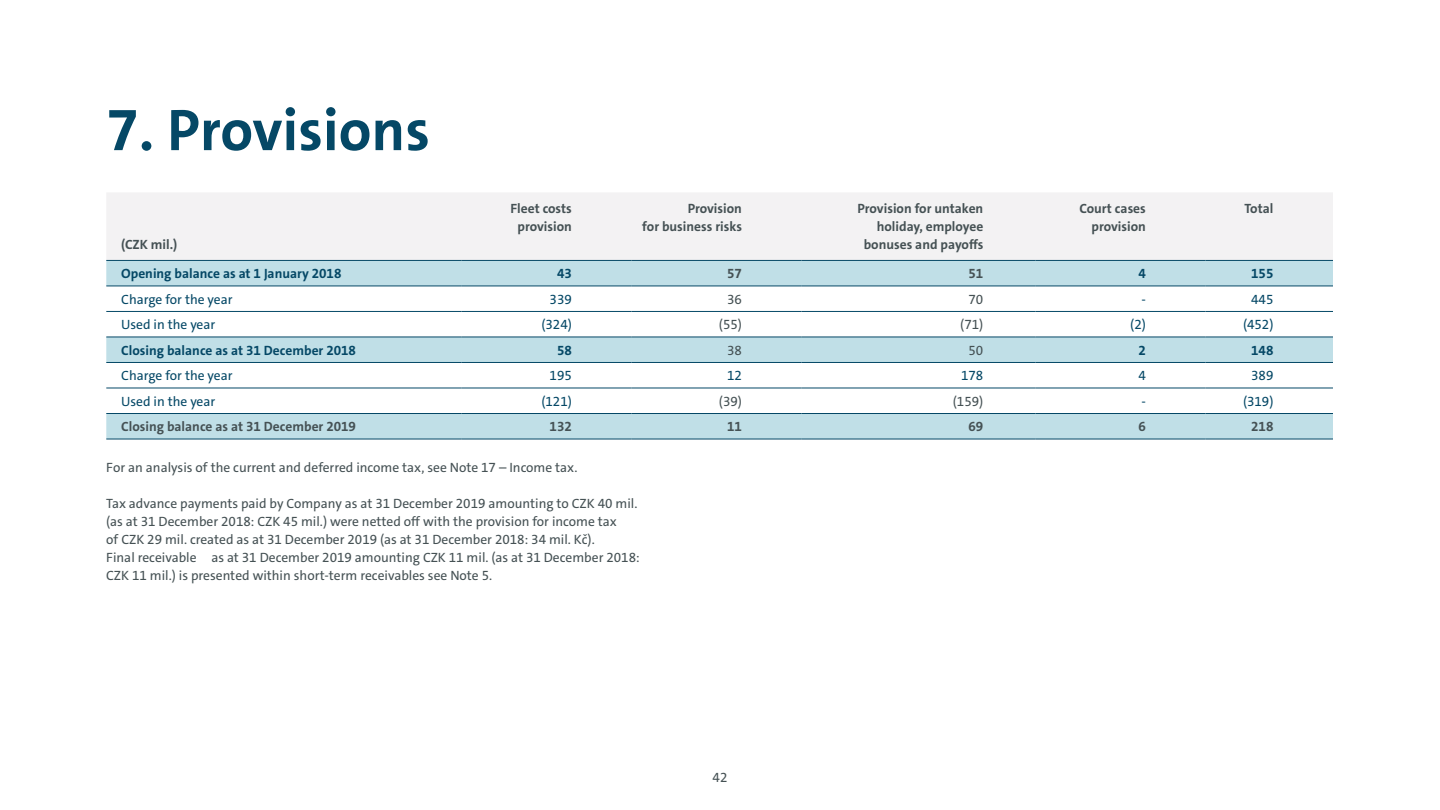
<style>
.page{position:relative;width:1440px;height:810px;background:#fff}
.page>*{position:absolute;margin:0;border:0;box-sizing:border-box;transform-origin:0 0}
.t1{font:700 59.25px "VWAG The Sans";color:#054866}
.t2{font:13.5px/18px "VWAG The Sans";color:#455154}
.t3{font:700 13.5px/18px "VWAG The Sans";color:#455154;text-align:right}
.t4{font:13.5px "VWAG The Sans";color:#054866}
.t5{font:700 13.5px "VWAG The Sans";color:#054866}
</style>
<div class="page">
<div style="left:106px;top:193px;width:1227px;height:67px;background:#f3f2f3"></div>
<svg style="left:106px;top:261px;width:1227px;height:178px"></svg>
<hr style="left:106px;top:260px;width:355px;height:1px;background:#054866">
<hr style="left:461px;top:260px;width:170px;height:1px;background:#054866">
<hr style="left:631px;top:260px;width:170px;height:1px;background:#054866">
<hr style="left:801px;top:260px;width:234px;height:1px;background:#054866">
<hr style="left:1035px;top:260px;width:170px;height:1px;background:#054866">
<hr style="left:1205px;top:260px;width:128px;height:1px;background:#054866">
<hr style="left:106px;top:286px;width:355px;height:1px;background:#054866">
<hr style="left:461px;top:286px;width:170px;height:1px;background:#054866">
<hr style="left:631px;top:286px;width:170px;height:1px;background:#054866">
<hr style="left:801px;top:286px;width:234px;height:1px;background:#054866">
<hr style="left:1035px;top:286px;width:170px;height:1px;background:#054866">
<hr style="left:1205px;top:286px;width:128px;height:1px;background:#054866">
<hr style="left:106px;top:311px;width:355px;height:1px;background:#054866">
<hr style="left:461px;top:311px;width:170px;height:1px;background:#054866">
<hr style="left:631px;top:311px;width:170px;height:1px;background:#054866">
<hr style="left:801px;top:311px;width:234px;height:1px;background:#054866">
<hr style="left:1035px;top:311px;width:170px;height:1px;background:#054866">
<hr style="left:1205px;top:311px;width:128px;height:1px;background:#054866">
<hr style="left:106px;top:337px;width:355px;height:1px;background:#054866">
<hr style="left:461px;top:337px;width:170px;height:1px;background:#054866">
<hr style="left:631px;top:337px;width:170px;height:1px;background:#054866">
<hr style="left:801px;top:337px;width:234px;height:1px;background:#054866">
<hr style="left:1035px;top:337px;width:170px;height:1px;background:#054866">
<hr style="left:1205px;top:337px;width:128px;height:1px;background:#054866">
<hr style="left:106px;top:362px;width:355px;height:1px;background:#054866">
<hr style="left:461px;top:362px;width:170px;height:1px;background:#054866">
<hr style="left:631px;top:362px;width:170px;height:1px;background:#054866">
<hr style="left:801px;top:362px;width:234px;height:1px;background:#054866">
<hr style="left:1035px;top:362px;width:170px;height:1px;background:#054866">
<hr style="left:1205px;top:362px;width:128px;height:1px;background:#054866">
<hr style="left:106px;top:388px;width:355px;height:1px;background:#054866">
<hr style="left:461px;top:388px;width:170px;height:1px;background:#054866">
<hr style="left:631px;top:388px;width:170px;height:1px;background:#054866">
<hr style="left:801px;top:388px;width:234px;height:1px;background:#054866">
<hr style="left:1035px;top:388px;width:170px;height:1px;background:#054866">
<hr style="left:1205px;top:388px;width:128px;height:1px;background:#054866">
<hr style="left:106px;top:413px;width:355px;height:1px;background:#054866">
<hr style="left:461px;top:413px;width:170px;height:1px;background:#054866">
<hr style="left:631px;top:413px;width:170px;height:1px;background:#054866">
<hr style="left:801px;top:413px;width:234px;height:1px;background:#054866">
<hr style="left:1035px;top:413px;width:170px;height:1px;background:#054866">
<hr style="left:1205px;top:413px;width:128px;height:1px;background:#054866">
<hr style="left:106px;top:439px;width:355px;height:1px;background:#054866">
<hr style="left:461px;top:439px;width:170px;height:1px;background:#054866">
<hr style="left:631px;top:439px;width:170px;height:1px;background:#054866">
<hr style="left:801px;top:439px;width:234px;height:1px;background:#054866">
<hr style="left:1035px;top:439px;width:170px;height:1px;background:#054866">
<hr style="left:1205px;top:439px;width:128px;height:1px;background:#054866">
<h1 class="t1" style="left:106px;top:92px;width:325px">7. Provisions</h1>
<p class="t3" style="left:121px;top:236px;width:58px">(CZK mil.)</p>
<p class="t3" style="left:510px;top:200px;width:63px;text-align:center">Fleet costs provision</p>
<p class="t3" style="left:642px;top:200px;width:101px">Provision<br>for business risks</p>
<p class="t3" style="left:857px;top:200px;width:127px">Provision for untaken holiday, employee bonuses and payoffs</p>
<p class="t3" style="left:1079px;top:200px;width:68px">Court cases provision</p>
<p class="t3" style="left:1245px;top:200px;width:30px">Total</p>
<p class="t5" style="left:121px;top:265px;width:222px">Opening balance as at 1 January 2018</p>
<p class="t5" style="left:557px;top:265px;width:16px">43</p>
<p class="t3" style="left:727px;top:265px;width:16px">57</p>
<p class="t3" style="left:968px;top:265px;width:16px">51</p>
<p class="t5" style="left:1138px;top:265px;width:9px">4</p>
<p class="t5" style="left:1251px;top:265px;width:24px">155</p>
<p class="t4" style="left:121px;top:290px;width:113px">Charge for the year</p>
<p class="t4" style="left:550px;top:290px;width:24px">339</p>
<p class="t2" style="left:727px;top:290px;width:16px">36</p>
<p class="t2" style="left:968px;top:290px;width:16px">70</p>
<p class="t4" style="left:1141px;top:290px;width:6px">-</p>
<p class="t4" style="left:1251px;top:290px;width:24px">445</p>
<p class="t4" style="left:121px;top:316px;width:96px">Used in the year</p>
<p class="t4" style="left:541px;top:316px;width:32px">(324)</p>
<p class="t2" style="left:719px;top:316px;width:25px">(55)</p>
<p class="t2" style="left:960px;top:316px;width:25px">(71)</p>
<p class="t4" style="left:1130px;top:316px;width:17px">(2)</p>
<p class="t4" style="left:1243px;top:316px;width:32px">(452)</p>
<p class="t5" style="left:121px;top:341px;width:236px">Closing balance as at 31 December 2018</p>
<p class="t5" style="left:557px;top:341px;width:16px">58</p>
<p class="t2" style="left:727px;top:341px;width:16px">38</p>
<p class="t2" style="left:968px;top:341px;width:16px">50</p>
<p class="t5" style="left:1138px;top:341px;width:9px">2</p>
<p class="t5" style="left:1251px;top:341px;width:24px">148</p>
<p class="t4" style="left:121px;top:367px;width:113px">Charge for the year</p>
<p class="t4" style="left:550px;top:367px;width:24px">195</p>
<p class="t4" style="left:727px;top:367px;width:16px">12</p>
<p class="t4" style="left:961px;top:367px;width:24px">178</p>
<p class="t4" style="left:1138px;top:367px;width:9px">4</p>
<p class="t4" style="left:1251px;top:367px;width:24px">389</p>
<p class="t4" style="left:121px;top:392px;width:96px">Used in the year</p>
<p class="t4" style="left:541px;top:392px;width:32px">(121)</p>
<p class="t2" style="left:719px;top:392px;width:25px">(39)</p>
<p class="t2" style="left:953px;top:392px;width:32px">(159)</p>
<p class="t4" style="left:1141px;top:392px;width:6px">-</p>
<p class="t4" style="left:1243px;top:392px;width:32px">(319)</p>
<p class="t3" style="left:121px;top:418px;width:236px">Closing balance as at 31 December 2019</p>
<p class="t3" style="left:550px;top:418px;width:24px">132</p>
<p class="t3" style="left:727px;top:418px;width:16px">11</p>
<p class="t3" style="left:968px;top:418px;width:16px">69</p>
<p class="t3" style="left:1138px;top:418px;width:9px">6</p>
<p class="t3" style="left:1251px;top:418px;width:24px">218</p>
<p class="t2" style="left:106px;top:459px;width:473px">For an analysis of the current and deferred income tax, see Note 17 – Income tax.</p>
<p class="t2" style="left:106px;top:495px;width:535px">Tax advance payments paid by Company as at 31 December 2019 amounting to CZK 40 mil. (as at 31 December 2018: CZK 45 mil.) were netted off with the provision for income tax<br>of CZK 29 mil. created as at 31 December 2019 (as at 31 December 2018: 34 mil. Kč).<br>Final receivable as at 31 December 2019 amounting CZK 11 mil. (as at 31 December 2018:<br>CZK 11 mil.) is presented within short-term receivables see Note 5.</p>
<p class="t2" style="left:713px;top:769px;width:16px">42</p>
</div>
